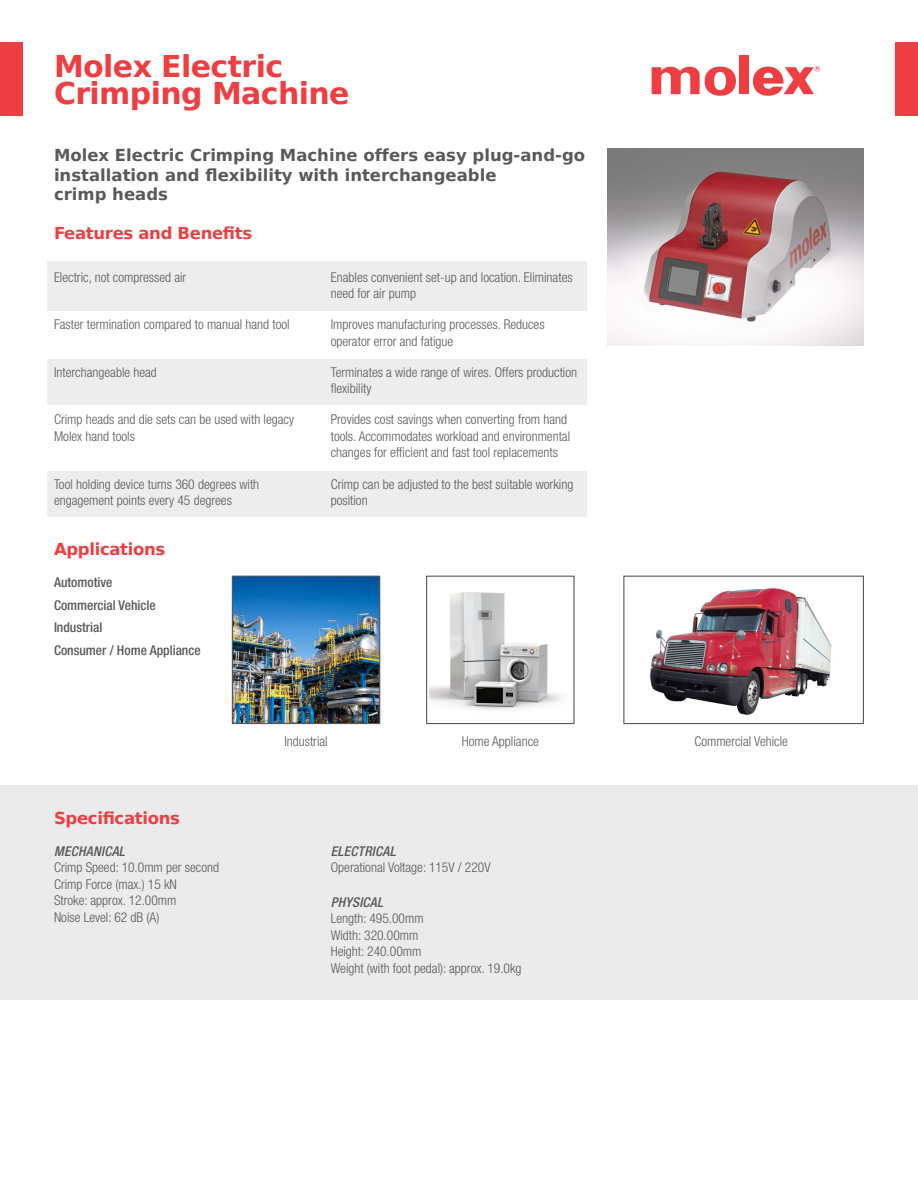
<style>
.page{position:relative;width:918px;height:1188px;background:#fff}
.page>*{position:absolute;margin:0;border:0;box-sizing:border-box;transform-origin:0 0}
.Major_Head{font:700 30px/27px "Bitstream Vera Sans";letter-spacing:-.02em;color:#ef3e42}
.body_text{font:700 16.5px/19.5px "Bitstream Vera Sans";color:#58595b}
.t1{font:700 16.5px "Bitstream Vera Sans";letter-spacing:-.02em;color:#ef3e42}
.Subheads{font:300 condensed 13.5px/16.5px "Helvetica Neue";color:#58595b}
.body_text-2{font:300 condensed 13.5px "Helvetica Neue";color:#58595b}
.body_text-3{font:500 condensed 13.5px "Helvetica Neue";color:#58595b}
.t2{font:italic 500 condensed 13.5px "Helvetica Neue";letter-spacing:.02em;color:#58595b}
</style>
<div class="page">
<img style="left:608px;top:149px;width:256px;height:197px">
<div style="left:0;top:42px;width:23px;height:74px;background:#ef3e42"></div>
<div style="left:895px;top:42px;width:23px;height:74px;background:#ef3e42"></div>
<div style="left:47px;top:261px;width:540px;height:49px;background:#ededee"></div>
<div style="left:47px;top:359px;width:540px;height:46px;background:#ededee"></div>
<div style="left:47px;top:471px;width:540px;height:45px;background:#ededee"></div>
<img style="left:234px;top:578px;width:144px;height:144px">
<div style="left:232px;top:576px;width:148px;height:148px;border:1px solid #58595b"></div>
<img style="left:429px;top:592px;width:133px;height:118px">
<div style="left:426px;top:576px;width:149px;height:148px;border:1px solid #58595b"></div>
<img style="left:650px;top:588px;width:182px;height:127px">
<div style="left:623px;top:576px;width:241px;height:148px;border:1px solid #58595b"></div>
<div style="left:739px;top:56px;width:10px;height:38px;background:#ef3e42"></div>
<svg style="left:652px;top:66px;width:84px;height:30px"></svg>
<svg style="left:753px;top:66px;width:67px;height:30px"></svg>
<div style="left:0;top:785px;width:918px;height:215px;background:#ebebec"></div>
<p class="Major_Head" style="left:54px;top:53px;width:297px">Molex Electric<br>Crimping Machine</p>
<p class="body_text" style="left:54px;top:146px;width:533px">Molex Electric Crimping Machine offers easy plug-and-go installation and flexibility with interchangeable<br>crimp heads</p>
<p class="t1" style="left:54px;top:224px;width:200px">Features and Benefits</p>
<p class="Subheads" style="left:54px;top:269px;width:134px">Electric, not compressed air</p>
<p class="Subheads" style="left:54px;top:316px;width:237px">Faster termination compared to manual hand tool</p>
<p class="Subheads" style="left:54px;top:364px;width:104px">Interchangeable head</p>
<p class="Subheads" style="left:54px;top:411px;width:242px">Crimp heads and die sets can be used with legacy<br>Molex hand tools</p>
<p class="Subheads" style="left:54px;top:475px;width:207px">Tool holding device turns 360 degrees with engagement points every 45 degrees</p>
<p class="t1" style="left:54px;top:540px;width:113px">Applications</p>
<p class="body_text-3" style="left:54px;top:574px;width:60px">Automotive</p>
<p class="body_text-3" style="left:54px;top:597px;width:103px">Commercial Vehicle</p>
<p class="body_text-3" style="left:54px;top:619px;width:50px">Industrial</p>
<p class="body_text-3" style="left:54px;top:642px;width:148px">Consumer / Home Appliance</p>
<p class="Subheads" style="left:331px;top:269px;width:243px">Enables convenient set-up and location. Eliminates need for air pump</p>
<p class="Subheads" style="left:331px;top:316px;width:215px">Improves manufacturing processes. Reduces operator error and fatigue</p>
<p class="Subheads" style="left:331px;top:364px;width:248px">Terminates a wide range of wires. Offers production flexibility</p>
<p class="Subheads" style="left:331px;top:411px;width:241px">Provides cost savings when converting from hand tools. Accommodates workload and environmental changes for efficient and fast tool replacements</p>
<p class="Subheads" style="left:331px;top:475px;width:244px">Crimp can be adjusted to the best suitable working position</p>
<p class="t1" style="left:54px;top:808px;width:127px">Specifications</p>
<p class="t2" style="left:54px;top:843px;width:72px">MECHANICAL</p>
<p class="body_text-2" style="left:54px;top:860px;width:167px">Crimp Speed: 10.0mm per second</p>
<p class="body_text-2" style="left:54px;top:876px;width:124px">Crimp Force (max.) 15 kN</p>
<p class="body_text-2" style="left:54px;top:893px;width:124px">Stroke: approx. 12.00mm</p>
<p class="body_text-2" style="left:54px;top:909px;width:107px">Noise Level: 62 dB (A)</p>
<p class="body_text-2" style="left:284px;top:733px;width:45px">Industrial</p>
<p class="body_text-2" style="left:462px;top:733px;width:79px">Home Appliance</p>
<p class="body_text-2" style="left:694px;top:733px;width:95px">Commercial Vehicle</p>
<p class="t2" style="left:331px;top:843px;width:66px">ELECTRICAL</p>
<p class="body_text-2" style="left:331px;top:860px;width:161px">Operational Voltage: 115V / 220V</p>
<p class="t2" style="left:331px;top:894px;width:54px">PHYSICAL</p>
<p class="body_text-2" style="left:331px;top:911px;width:94px">Length: 495.00mm</p>
<p class="body_text-2" style="left:331px;top:927px;width:89px">Width: 320.00mm</p>
<p class="body_text-2" style="left:331px;top:944px;width:92px">Height: 240.00mm</p>
<p class="body_text-2" style="left:331px;top:960px;width:192px">Weight (with foot pedal): approx. 19.0kg</p>
</div>
